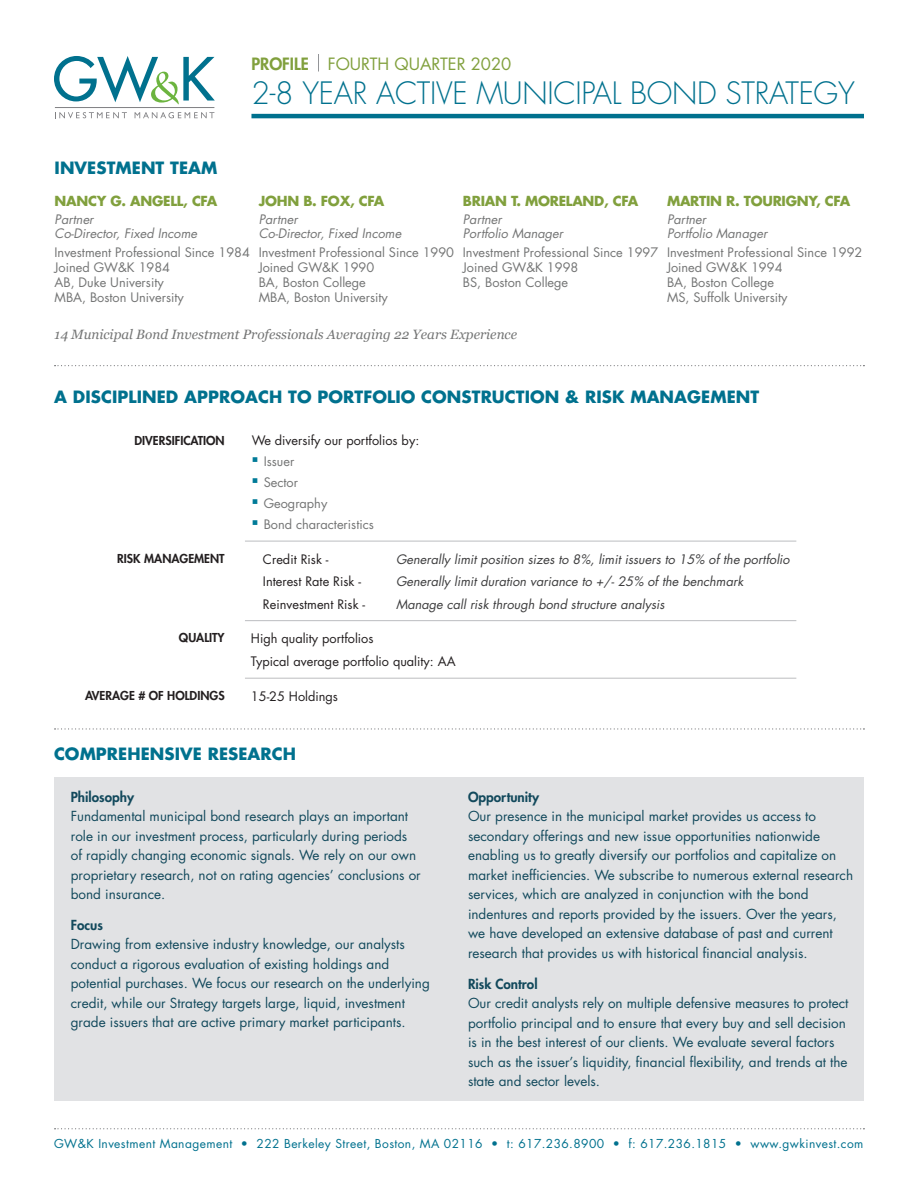
<style>
.page{position:relative;width:918px;height:1188px;background:#fff}
.page>*{position:absolute;margin:0;border:0;box-sizing:border-box;transform-origin:0 0}
.t1{font:300 30px "Futura Std";letter-spacing:-.01em;color:#00718e}
.Heading{font:700 16.5px "Futura Std";letter-spacing:.005em;color:#00718e}
.t2{font:16.5px "Futura Std";color:#81a03d}
.Section_Title{font:700 16.5px "Futura Std";letter-spacing:.005em;color:#00718e}
.t3{font:800 16.5px "Futura Std";color:#81a03d}
.Paragraph_Text{font:13.5px/19.5px "Futura Std";color:#12495c}
.t4{font:700 13.5px "Futura Std";letter-spacing:-.02em;color:#81a03d}
.t5{font:italic 13.5px "Georgia";color:#747575}
.Paragraph_Heading{font:800 13.5px "Futura Std";color:#12495c}
.t6{font:12.75px "Futura Std";color:#747575}
.t7{font:italic 12.75px "Futura Std";color:#3e3e3f}
.Paragraph_Text-2{font:12.75px "Futura Std";color:#231f20}
.t8{font:italic 12.75px "Futura Std";color:#747575}
.t9{font:12px "Futura Std";letter-spacing:.035em;color:#00718e}
.t10{font:800 12px "Futura Std";color:#231f20}
</style>
<div class="page">
<svg style="left:54px;top:56px;width:161px;height:48px"></svg>
<svg style="left:55px;top:112px;width:72px;height:6px"></svg>
<svg style="left:135px;top:112px;width:79px;height:6px"></svg>
<hr style="left:55px;top:107px;width:159px;height:1px;background:#808083">
<hr style="left:251px;top:114px;width:613px;height:4px;background:#00718e">
<svg style="left:55px;top:1128px;width:809px;height:1px"></svg>
<svg style="left:318px;top:54px;width:1px;height:18px"></svg>
<hr style="left:245px;top:541px;width:551px;height:1px;background:#bcbdc0">
<hr style="left:245px;top:620px;width:551px;height:1px;background:#bcbdc0">
<hr style="left:245px;top:678px;width:551px;height:1px;background:#bcbdc0">
<svg style="left:55px;top:728px;width:809px;height:2px"></svg>
<svg style="left:55px;top:365px;width:809px;height:1px"></svg>
<div style="left:54px;top:777px;width:810px;height:324px;background:#e1e2e4"></div>
<p class="t3" style="left:251px;top:53px;width:59px">PROFILE</p>
<p class="t2" style="left:328px;top:53px;width:185px">FOURTH QUARTER 2020</p>
<p class="Section_Title" style="left:55px;top:157px;width:164px">INVESTMENT TEAM</p>
<h1 class="t1" style="left:251px;top:75px;width:605px">2-8 YEAR ACTIVE MUNICIPAL BOND STRATEGY</h1>
<p class="t4" style="left:55px;top:192px;width:164px">NANCY G. ANGELL, CFA</p>
<p class="t8" style="left:55px;top:212px;width:40px">Partner</p>
<p class="t8" style="left:55px;top:225px;width:144px">Co-Director, Fixed Income</p>
<p class="t6" style="left:55px;top:244px;width:197px">Investment Professional Since 1984</p>
<p class="t6" style="left:55px;top:259px;width:117px">Joined GW&amp;K 1984</p>
<p class="t6" style="left:55px;top:274px;width:111px">AB, Duke University</p>
<p class="t6" style="left:55px;top:289px;width:131px">MBA, Boston University</p>
<p class="t4" style="left:259px;top:192px;width:127px">JOHN B. FOX, CFA</p>
<p class="t8" style="left:259px;top:212px;width:40px">Partner</p>
<p class="t8" style="left:259px;top:225px;width:144px">Co-Director, Fixed Income</p>
<p class="t6" style="left:259px;top:244px;width:197px">Investment Professional Since 1990</p>
<p class="t6" style="left:259px;top:259px;width:117px">Joined GW&amp;K 1990</p>
<p class="t6" style="left:259px;top:274px;width:109px">BA, Boston College</p>
<p class="t6" style="left:259px;top:289px;width:131px">MBA, Boston University</p>
<p class="t4" style="left:463px;top:192px;width:177px">BRIAN T. MORELAND, CFA</p>
<p class="t8" style="left:463px;top:212px;width:40px">Partner</p>
<p class="t8" style="left:463px;top:225px;width:102px">Portfolio Manager</p>
<p class="t6" style="left:463px;top:244px;width:197px">Investment Professional Since 1997</p>
<p class="t6" style="left:463px;top:259px;width:117px">Joined GW&amp;K 1998</p>
<p class="t6" style="left:463px;top:274px;width:107px">BS, Boston College</p>
<p class="t4" style="left:667px;top:192px;width:185px">MARTIN R. TOURIGNY, CFA</p>
<p class="t8" style="left:667px;top:212px;width:40px">Partner</p>
<p class="t8" style="left:667px;top:225px;width:102px">Portfolio Manager</p>
<p class="t6" style="left:667px;top:244px;width:197px">Investment Professional Since 1992</p>
<p class="t6" style="left:667px;top:259px;width:117px">Joined GW&amp;K 1994</p>
<p class="t6" style="left:667px;top:274px;width:109px">BA, Boston College</p>
<p class="t6" style="left:667px;top:289px;width:122px">MS, Suffolk University</p>
<p class="t5" style="left:55px;top:326px;width:464px">14 Municipal Bond Investment Professionals Averaging 22 Years Experience</p>
<p class="Heading" style="left:54px;top:386px;width:707px">A DISCIPLINED APPROACH TO PORTFOLIO CONSTRUCTION &amp; RISK MANAGEMENT</p>
<p class="t10" style="left:134px;top:433px;width:92px">DIVERSIFICATION</p>
<p class="Paragraph_Text-2" style="left:252px;top:432px;width:169px">We diversify our portfolios by:</p>
<p class="t6" style="left:264px;top:453px;width:32px">Issuer</p>
<p class="t6" style="left:264px;top:474px;width:36px">Sector</p>
<p class="t6" style="left:264px;top:495px;width:65px">Geography</p>
<p class="t6" style="left:264px;top:516px;width:112px">Bond characteristics</p>
<p class="t10" style="left:117px;top:551px;width:109px">RISK MANAGEMENT</p>
<p class="Paragraph_Text-2" style="left:263px;top:551px;width:67px">Credit Risk -</p>
<p class="t7" style="left:396px;top:551px;width:395px">Generally limit position sizes to 8%, limit issuers to 15% of the portfolio</p>
<p class="Paragraph_Text-2" style="left:263px;top:573px;width:100px">Interest Rate Risk -</p>
<p class="t7" style="left:396px;top:573px;width:349px">Generally limit duration variance to +/- 25% of the benchmark</p>
<p class="Paragraph_Text-2" style="left:263px;top:596px;width:104px">Reinvestment Risk -</p>
<p class="t7" style="left:396px;top:596px;width:270px">Manage call risk through bond structure analysis</p>
<p class="t10" style="left:179px;top:630px;width:47px">QUALITY</p>
<p class="Paragraph_Text-2" style="left:251px;top:630px;width:124px">High quality portfolios</p>
<p class="Paragraph_Text-2" style="left:251px;top:653px;width:206px">Typical average portfolio quality: AA</p>
<p class="t10" style="left:85px;top:688px;width:141px">AVERAGE # OF HOLDINGS</p>
<p class="Paragraph_Text-2" style="left:251px;top:688px;width:89px">15-25 Holdings</p>
<p class="Heading" style="left:54px;top:743px;width:244px">COMPREHENSIVE RESEARCH</p>
<p class="Paragraph_Heading" style="left:71px;top:788px;width:65px">Philosophy</p>
<p class="Paragraph_Text" style="left:71px;top:806px;width:352px">Fundamental municipal bond research plays an important role in our investment process, particularly during periods of rapidly changing economic signals. We rely on our own proprietary research, not on rating agencies’ conclusions or bond insurance.</p>
<p class="Paragraph_Heading" style="left:71px;top:916px;width:34px">Focus</p>
<p class="Paragraph_Text" style="left:71px;top:935px;width:361px">Drawing from extensive industry knowledge, our analysts conduct a rigorous evaluation of existing holdings and potential purchases. We focus our research on the underlying credit, while our Strategy targets large, liquid, investment grade issuers that are active primary market participants.</p>
<p class="Paragraph_Heading" style="left:468px;top:788px;width:73px">Opportunity</p>
<p class="Paragraph_Text" style="left:468px;top:807px;width:387px">Our presence in the municipal market provides us access to secondary offerings and new issue opportunities nationwide enabling us to greatly diversify our portfolios and capitalize on market inefficiencies. We subscribe to numerous external research services, which are analyzed in conjunction with the bond indentures and reports provided by the issuers. Over the years, we have developed an extensive database of past and current research that provides us with historical financial analysis.</p>
<p class="Paragraph_Heading" style="left:468px;top:975px;width:71px">Risk Control</p>
<p class="Paragraph_Text" style="left:468px;top:994px;width:382px">Our credit analysts rely on multiple defensive measures to protect portfolio principal and to ensure that every buy and sell decision is in the best interest of our clients. We evaluate several factors such as the issuer’s liquidity, financial flexibility, and trends at the state and sector levels.</p>
<p class="t9" style="left:54px;top:1136px;width:811px">GW&amp;K Investment Management • 222 Berkeley Street, Boston, MA 02116 • t: 617.236.8900 • f: 617.236.1815 • www.gwkinvest.com</p>
</div>
